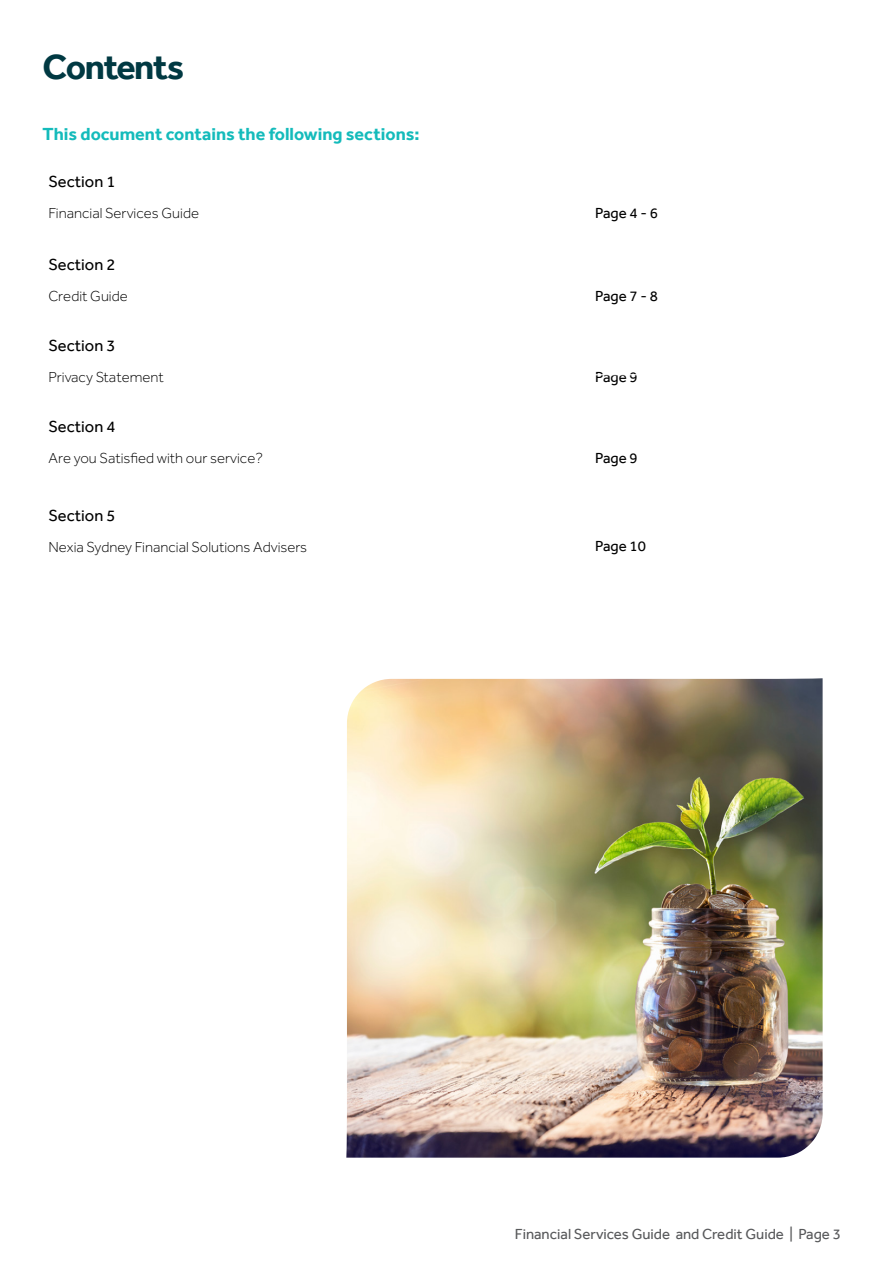
<style>
.page{position:relative;width:893px;height:1263px;background:#fff}
.page>*{position:absolute;margin:0;border:0;box-sizing:border-box;transform-origin:0 0}
.t1{font:700 36px "Effra";letter-spacing:-.04em;color:#003942}
.t2{font:700 18px "Effra";color:#14bbbb}
.t3{font:16.5px "Effra";color:#000}
.t4{font:300 15px "Effra";color:#000}
.t5{font:15px "Effra";color:#58595b}
.t6{font:15px "Effra";color:#000}
</style>
<div class="page">
<img style="left:346px;top:678px;width:477px;height:479px">
<h1 class="t1" style="left:43px;top:45px;width:143px">Contents</h1>
<p class="t2" style="left:43px;top:123px;width:379px">This document contains the following sections:</p>
<p class="t3" style="left:49px;top:172px;width:68px">Section 1</p>
<p class="t4" style="left:49px;top:205px;width:152px">Financial Services Guide</p>
<p class="t6" style="left:595px;top:204px;width:64px">Page 4 - 6</p>
<p class="t3" style="left:49px;top:255px;width:68px">Section 2</p>
<p class="t4" style="left:49px;top:288px;width:81px">Credit Guide</p>
<p class="t6" style="left:595px;top:287px;width:64px">Page 7 - 8</p>
<p class="t3" style="left:49px;top:336px;width:68px">Section 3</p>
<p class="t4" style="left:49px;top:368px;width:117px">Privacy Statement</p>
<p class="t6" style="left:595px;top:368px;width:44px">Page 9</p>
<p class="t3" style="left:49px;top:416px;width:68px">Section 4</p>
<p class="t4" style="left:49px;top:449px;width:216px">Are you Satisfied with our service?</p>
<p class="t6" style="left:595px;top:449px;width:44px">Page 9</p>
<p class="t3" style="left:49px;top:506px;width:68px">Section 5</p>
<p class="t4" style="left:49px;top:538px;width:260px">Nexia Sydney Financial Solutions Advisers</p>
<p class="t6" style="left:595px;top:537px;width:52px">Page 10</p>
<p class="t5" style="left:515px;top:1225px;width:328px">Financial Services Guide and Credit Guide | Page 3</p>
</div>
